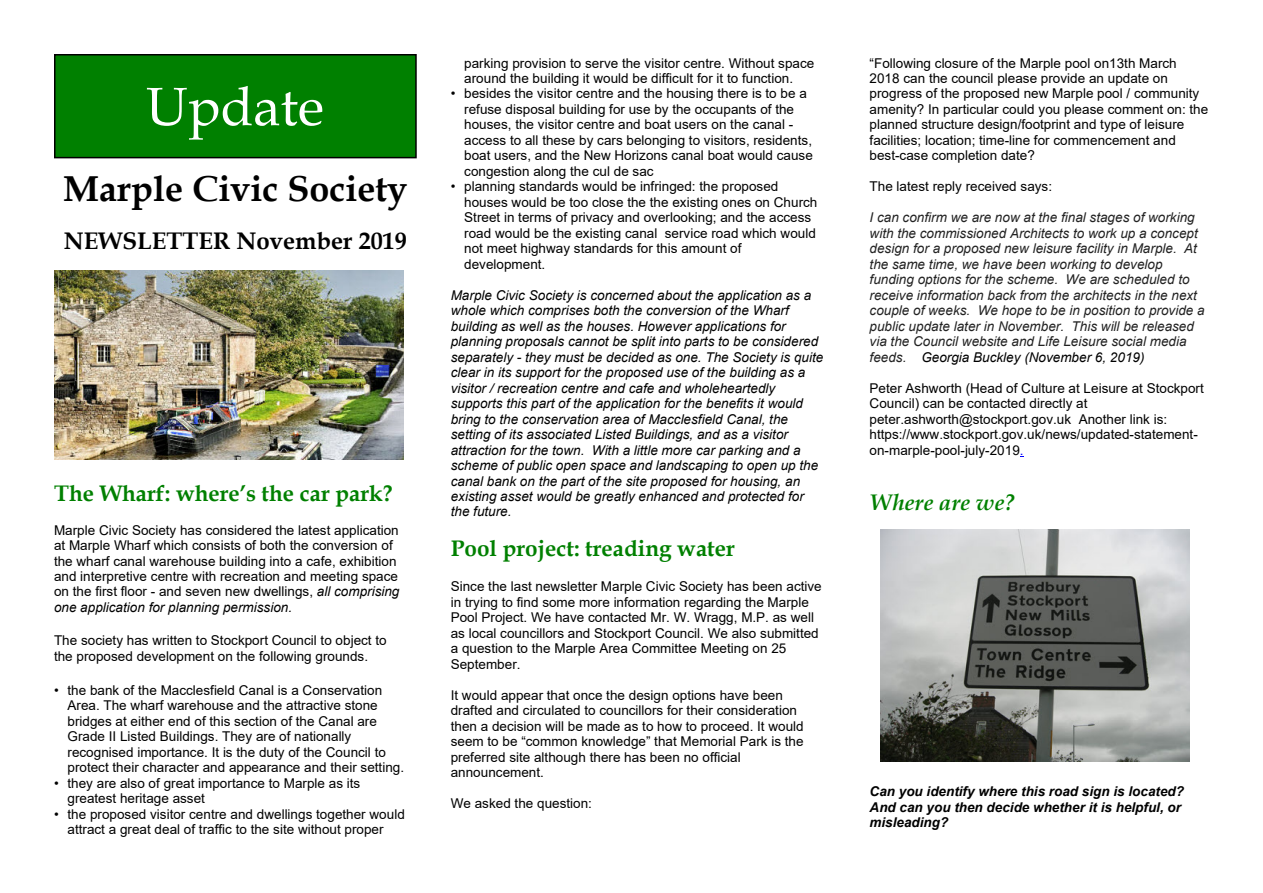
<style>
.page{position:relative;width:1263px;height:893px;background:#fff}
.page>*{position:absolute;margin:0;border:0;box-sizing:border-box;transform-origin:0 0}
.t1{font:54px "Book Antiqua";color:#fff}
.t2{font:700 36px "Book Antiqua";color:#000}
.t3{font:700 24px "Book Antiqua";color:#000}
.t4{font:700 22.5px "Book Antiqua";color:#008000}
.t5{font:italic 700 22.5px "Book Antiqua";color:#008000}
.t6{font:13.5px/15.5px "Arial";color:#000}
.t7{font:italic 13.5px/15.5px "Arial";color:#000}
.t8{font:italic 13.5px/15.5px "Arial";color:#222}
.t9{font:italic 700 13.5px/15.5px "Arial";color:#000}
.s1{font-style:italic}
.s2{color:#000}
.s3{color:#00f}
</style>
<div class="page">
<div style="left:54px;top:54px;width:363px;height:104px;background:#008000;border:2px solid #000"></div>
<img style="left:54px;top:270px;width:349px;height:190px">
<img style="left:880px;top:530px;width:309px;height:231px">
<h1 class="t1" style="left:146px;top:86px;width:179px">Update</h1>
<h2 class="t2" style="left:63px;top:175px;width:346px">Marple Civic Society</h2>
<h3 class="t3" style="left:64px;top:231px;width:344px">NEWSLETTER November 2019</h3>
<h3 class="t4" style="left:54px;top:485px;width:340px">The Wharf: where’s the car park?</h3>
<p class="t6" style="left:54px;top:523px;width:347px">Marple Civic Society has considered the latest application at Marple Wharf which consists of both the conversion of the wharf canal warehouse building into a cafe, exhibition and interpretive centre with recreation and meeting space on the first floor - and seven new dwellings, <span class="s1">all comprising one application for planning permission.</span></p>
<p class="t6" style="left:54px;top:634px;width:334px">The society has written to Stockport Council to object to the proposed development on the following grounds.</p>
<p class="t6" style="left:68px;top:683px;width:338px;text-indent:-14px">• the bank of the Macclesfield Canal is a Conservation Area. The wharf warehouse and the attractive stone bridges at either end of this section of the Canal are Grade II Listed Buildings. They are of nationally recognised importance. It is the duty of the Council to protect their character and appearance and their setting.</p>
<p class="t6" style="left:68px;top:776px;width:294px;text-indent:-14px">• they are also of great importance to Marple as its greatest heritage asset</p>
<p class="t6" style="left:54px;top:807px;width:352px;text-align:center">• the proposed visitor centre and dwellings together would attract a great deal of traffic to the site without proper</p>
<p class="t6" style="left:464px;top:56px;width:352px">parking provision to serve the visitor centre. Without space around the building it would be difficult for it to function.</p>
<p class="t6" style="left:464px;top:87px;width:350px;text-indent:-14px">• besides the visitor centre and the housing there is to be a refuse disposal building for use by the occupants of the houses, the visitor centre and boat users on the canal - access to all these by cars belonging to visitors, residents, boat users, and the New Horizons canal boat would cause congestion along the cul de sac</p>
<p class="t6" style="left:464px;top:180px;width:355px;text-indent:-14px">• planning standards would be infringed: the proposed houses would be too close the the existing ones on Church Street in terms of privacy and overlooking; and the access road would be the existing canal service road which would not meet highway standards for this amount of development.</p>
<p class="t7" style="left:451px;top:288px;width:374px">Marple Civic Society is concerned about the application as a whole which comprises both the conversion of the Wharf building as well as the houses. However applications for planning proposals cannot be split into parts to be considered separately - they must be decided as one. The Society is quite clear in its support for the proposed use of the building as a visitor / recreation centre and cafe and wholeheartedly supports this part of the application for the benefits it would bring to the conservation area of Macclesfield Canal, the setting of its associated Listed Buildings, and as a visitor attraction for the town. With a little more car parking and a scheme of public open space and landscaping to open up the canal bank on the part of the site proposed for housing, an existing asset would be greatly enhanced and protected for the future.</p>
<h3 class="t4" style="left:451px;top:540px;width:286px">Pool project: treading water</h3>
<p class="t6" style="left:451px;top:580px;width:372px">Since the last newsletter Marple Civic Society has been active in trying to find some more information regarding the Marple Pool Project. We have contacted Mr. W. Wragg, M.P. as well as local councillors and Stockport Council. We also submitted a question to the Marple Area Committee Meeting on 25<br>September.</p>
<p class="t6" style="left:451px;top:688px;width:354px">It would appear that once the design options have been drafted and circulated to councillors for their consideration then a decision will be made as to how to proceed. It would seem to be “common knowledge” that Memorial Park is the preferred site although there has been no official announcement.</p>
<p class="t6" style="left:451px;top:797px;width:143px">We asked the question:</p>
<p class="t6" style="left:869px;top:56px;width:340px">“Following closure of the Marple pool on13th March 2018 can the council please provide an update on progress of the proposed new Marple pool / community amenity? In particular could you please comment on: the planned structure design/footprint and type of leisure facilities; location; time-line for commencement and best-case completion date?</p>
<p class="t6" style="left:869px;top:180px;width:184px">The latest reply received says:</p>
<p class="t8" style="left:869px;top:211px;width:337px">I can confirm we are now at the final stages of working with the commissioned Architects to work up a concept design for a proposed new leisure facility in Marple. At the same time, we have been working to develop funding options for the scheme. We are scheduled to receive information back from the architects in the next couple of weeks. We hope to be in position to provide a public update later in November. This will be released via the Council website and Life Leisure social media feeds. <span class="s2">Georgia Buckley (November 6, 2019)</span></p>
<p class="t6" style="left:869px;top:381px;width:336px">Peter Ashworth (Head of Culture at Leisure at Stockport Council) can be contacted directly at peter.ashworth@stockport.gov.uk Another link is: https://www.stockport.gov.uk/news/updated-statement&shy;on-marple-pool-july-2019<span class="s3">.</span></p>
<h3 class="t5" style="left:869px;top:493px;width:146px">Where are we?</h3>
<p class="t9" style="left:869px;top:785px;width:316px">Can you identify where this road sign is located?<br>And can you then decide whether it is helpful, or misleading?</p>
</div>
